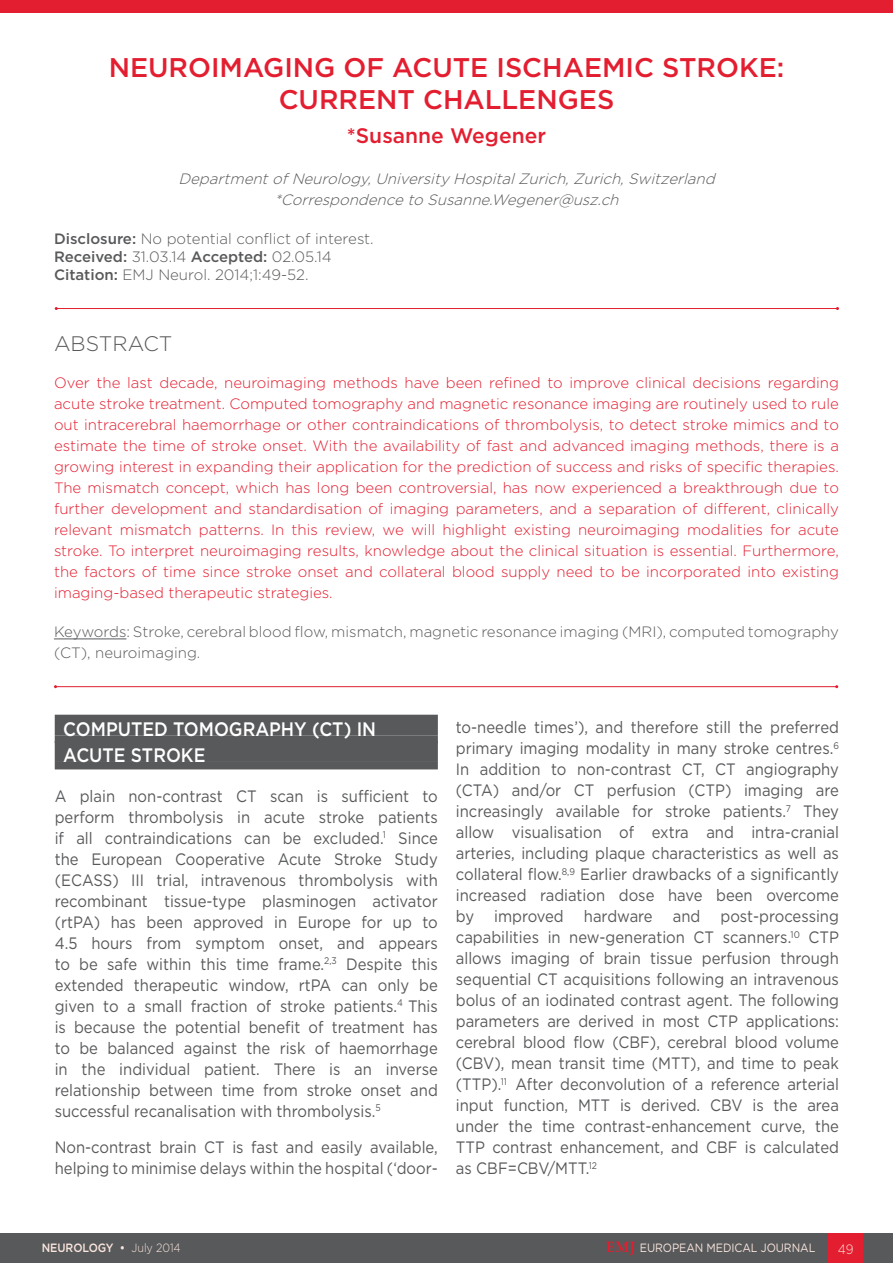
<style>
.page{position:relative;width:893px;height:1263px;background:#fff}
.page>*{position:absolute;margin:0;border:0;box-sizing:border-box;transform-origin:0 0}
.t1{font:500 27px/32.4px "Gotham";color:#e31e30;text-align:center}
.t2{font:500 21px "Gotham";color:#e31e30}
.t3{font:300 21px "Gotham";color:#58595b}
.t4{font:500 19.5px/26.2px "Gotham";color:#fff;scale:.9 1}
.t5{font:16.5px/21px "Gotham";color:#58595b;text-align:justify;scale:.9 1}
.t6{font:300 15px/21px "Gotham";color:#e31e30;text-align:justify}
.t7{font:300 15px/18px "Gotham";color:#58595b}
.t8{font:italic 300 15px/21px "Gotham";color:#58595b;text-align:center}
.t9{font:300 13.5px "Gotham";color:#fbe6de;scale:.9 1}
.t10{font:12px "Gotham";letter-spacing:-.005em;color:#fbe6de;scale:.9 1}
.t11{font:500 12px "Gotham";letter-spacing:-.005em;color:#fbe6de;scale:.9 1}
.s1{font-weight:500}
.s2{font-weight:300}
.s3{font-family:"Palatino Linotype";font-weight:700;font-size:15px;color:#e31e30}
</style>
<div class="page">
<div style="left:0;top:1233px;width:893px;height:30px;background:#58595b"></div>
<div style="left:829px;top:1233px;width:34px;height:30px;background:#e31e30"></div>
<div style="left:0;top:0;width:893px;height:12px;background:#e31e30"></div>
<hr style="left:54px;top:638px;width:72px;height:1px;background:#58595b">
<hr style="left:56px;top:308px;width:781px;height:1px;background:#e31e30">
<hr style="left:55px;top:686px;width:782px;height:1px;background:#e31e30">
<div style="left:55px;top:715px;width:383px;height:21px;background:#58595b"></div>
<div style="left:55px;top:736px;width:383px;height:7px;background:#58595b"></div>
<div style="left:55px;top:741px;width:383px;height:21px;background:#58595b"></div>
<div style="left:55px;top:762px;width:383px;height:7px;background:#58595b"></div>
<h1 class="t1" style="left:109px;top:51px;width:677px">NEUROIMAGING OF ACUTE ISCHAEMIC STROKE:<br>CURRENT CHALLENGES</h1>
<p class="t2" style="left:347px;top:122px;width:201px">*Susanne Wegener</p>
<p class="t8" style="left:178px;top:168px;width:542px">DepartmentofNeurology,UniversityHospitalZurich,Zurich,Switzerland *Correspondenceto Susanne.Wegener@usz.ch</p>
<p class="t7" style="left:54px;top:229px;width:321px"><span class="s1">Disclosure:</span> No potential conflict of interest.<br><span class="s1">Received:</span> 31.03.14 <span class="s1">Accepted:</span> 02.05.14<br><span class="s1">Citation:</span> EMJ Neurol. 2014;1:49-52.</p>
<p class="t3" style="left:54px;top:331px;width:120px">ABSTRACT</p>
<p class="t6" style="left:54px;top:372px;width:786px">Over the last decade, neuroimaging methods have been refined to improve clinical decisions regarding acute stroke treatment. Computed tomography and magnetic resonance imaging are routinely used to rule out intracerebral haemorrhage or other contraindications of thrombolysis, to detect stroke mimics and to estimate the time of stroke onset. With the availability of fast and advanced imaging methods, there is a growing interest in expanding their application for the prediction of success and risks of specific therapies.<br>The mismatch concept, which has long been controversial, has now experienced a breakthrough due to further development and standardisation of imaging parameters, and a separation of different, clinically relevant mismatch patterns. In this review, we will highlight existing neuroimaging modalities for acute stroke. To interpret neuroimaging results, knowledge about the clinical situation is essential. Furthermore, the factors of time since stroke onset and collateral blood supply need to be incorporated into existing imaging-based therapeutic strategies.</p>
<p class="t7" style="left:54px;top:621px;width:786px;line-height:21px">Keywords: Stroke, cerebral blood flow, mismatch, magnetic resonance imaging (MRI), computed tomography (CT), neuroimaging.</p>
<p class="t4" style="left:63px;top:715px;width:349px">COMPUTED TOMOGRAPHY (CT) IN<br>ACUTE STROKE</p>
<p class="t5" style="left:55px;top:785px;width:427px">A plain non-contrast CT scan is sufficient to perform thrombolysis in acute stroke patients if all contraindications can be excluded.<sup>1</sup> Since the European Cooperative Acute Stroke Study (ECASS) III trial, intravenous thrombolysis with recombinant tissue-type plasminogen activator (rtPA) has been approved in Europe for up to 4.5 hours from symptom onset, and appears to be safe within this time frame.<sup>2,3</sup> Despite this extended therapeutic window, rtPA can only be given to a small fraction of stroke patients.<sup>4</sup> This is because the potential benefit of treatment has to be balanced against the risk of haemorrhage in the individual patient. There is an inverse relationship between time from stroke onset and successful recanalisation with thrombolysis.<sup>5</sup></p>
<p class="t5" style="left:55px;top:1136px;width:427px">Non-contrast brain CT is fast and easily available, helping to minimise delays within the hospital (‘door-</p>
<p class="t5" style="left:456px;top:717px;width:427px">to-needle times’), and therefore still the preferred primary imaging modality in many stroke centres.<sup>6<br></sup>In addition to non-contrast CT, CT angiography (CTA) and/or CT perfusion (CTP) imaging are increasingly available for stroke patients.<sup>7</sup> They allow visualisation of extra and intra-cranial arteries, including plaque characteristics as well as collateral flow.<sup>8,9</sup> Earlier drawbacks of a significantly increased radiation dose have been overcome by improved hardware and post-processing capabilities in new-generation CT scanners.<sup>10</sup> CTP allows imaging of brain tissue perfusion through sequential CT acquisitions following an intravenous bolus of an iodinated contrast agent. The following parameters are derived in most CTP applications: cerebral blood flow (CBF), cerebral blood volume (CBV), mean transit time (MTT), and time to peak (TTP).<sup>11</sup> After deconvolution of a reference arterial input function, MTT is derived. CBV is the area under the time contrast-enhancement curve, the TTP contrast enhancement, and CBF is calculated as CBF=CBV/MTT.<sup>12</sup></p>
<p class="t11" style="left:42px;top:1240px;width:156px">NEUROLOGY • <span class="s2">July 2014</span></p>
<p class="t10" style="left:606px;top:1240px;width:234px"><span class="s3">EMJ</span> EUROPEAN MEDICAL JOURNAL</p>
<p class="t9" style="left:838px;top:1240px;width:19px">49</p>
</div>
